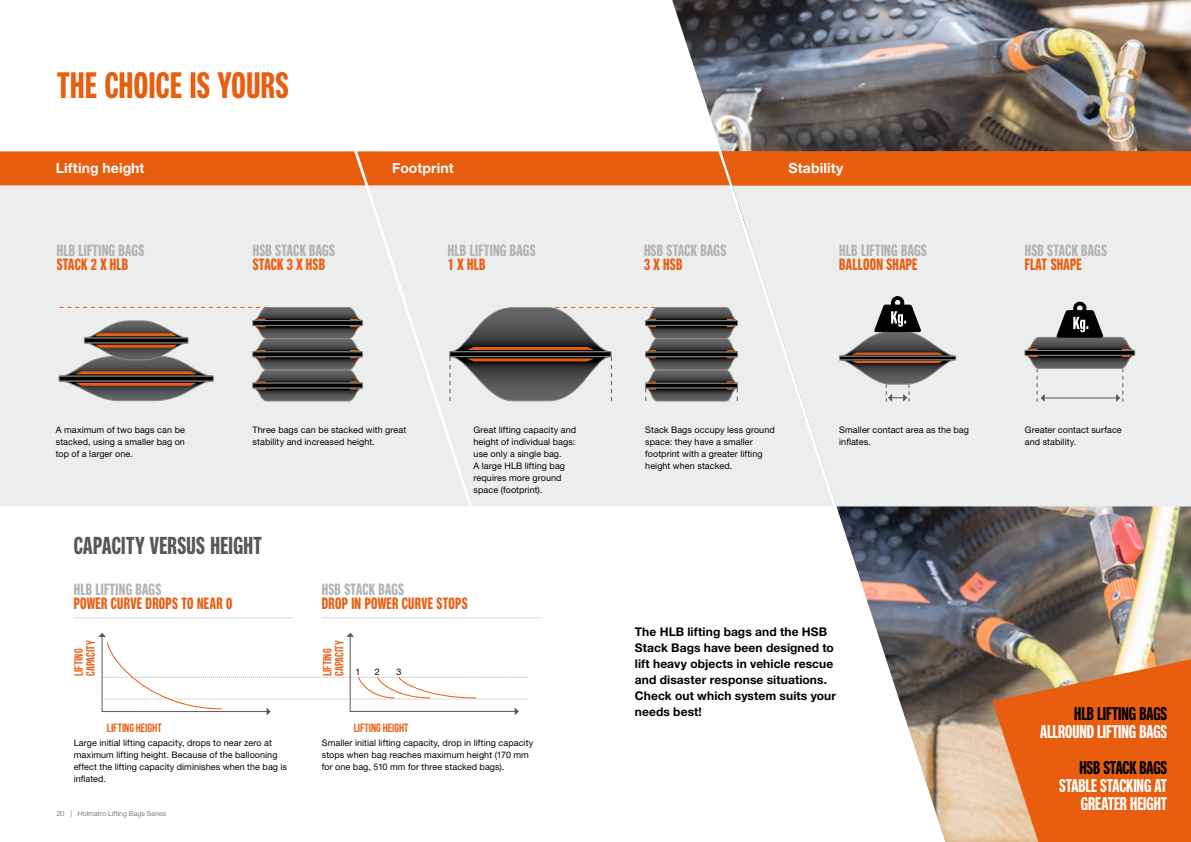
<style>
.page{position:relative;width:1191px;height:842px;background:#fff}
.page>*{position:absolute;margin:0;border:0;box-sizing:border-box;transform-origin:0 0}
.t1{font:700 36px "Neue Helvetica Pro 79 Compressed";letter-spacing:.015em;color:#e95d0f}
.t2{font:700 24px "Neue Helvetica Pro 79 Compressed";letter-spacing:.015em;color:#58585a}
.t3{font:700 18px/18px "Neue Helvetica Pro 79 Compressed";color:#fff;text-align:right}
.t4{font:700 18px "Neue Helvetica Pro 79 Compressed";letter-spacing:-.005em;color:#000}
.t5{font:700 16px "Neue Helvetica Pro 79 Compressed";letter-spacing:.02em;color:#b1b3b4}
.t6{font:700 16px "Neue Helvetica Pro 79 Compressed";letter-spacing:.02em;color:#e95d0f}
.t7{font:700 14px "Helvetica Neue LT Std";letter-spacing:.005em;color:#fff}
.t8{font:700 12px/16px "Helvetica Neue LT Std";letter-spacing:.005em;color:#000}
.t9{font:700 12px/12px "Bebas Neue";color:#e95d0f}
.t10{font:9px/12px "Helvetica Neue LT Std";letter-spacing:.01em;color:#000}
.t11{font:300 7px "Helvetica Neue LT Std";letter-spacing:.02em;color:#58585a}
</style>
<div class="page">
<img style="left:672px;top:0;width:519px;height:842px">
<div style="left:0;top:186px;width:364px;height:320px;background:#eceded"></div>
<div style="left:364px;top:186px;width:364px;height:320px;background:#eceded"></div>
<div style="left:728px;top:186px;width:463px;height:320px;background:#eceded"></div>
<svg style="left:992px;top:659px;width:199px;height:183px;background:#e16d29"></svg>
<div style="left:0;top:151px;width:1191px;height:35px;background:#e95d0f"></div>
<svg style="left:59px;top:307px;width:304px;height:94px;background:#928c8a"></svg>
<div style="left:84px;top:338px;width:104px;height:5px;background:#000"></div>
<div style="left:84px;top:338px;width:104px;height:5px;border:1px solid #87888a"></div>
<svg style="left:449px;top:307px;width:289px;height:94px;background:#837f7e"></svg>
<div style="left:450px;top:352px;width:161px;height:5px;background:#000"></div>
<div style="left:449px;top:352px;width:162px;height:5px;border:1px solid #87888a"></div>
<svg style="left:839px;top:296px;width:117px;height:106px;background:#a8a5a3"></svg>
<svg style="left:1024px;top:302px;width:111px;height:100px;background:#a6a7a7"></svg>
<hr style="left:74px;top:617px;width:219px;height:1px;background:#d9dadb">
<hr style="left:322px;top:617px;width:219px;height:1px;background:#d9dadb">
<svg style="left:98px;top:633px;width:430px;height:82px"></svg>
<h1 class="t1" style="left:57px;top:64px;width:233px">THE CHOICE IS YOURS</h1>
<h3 class="t7" style="left:392px;top:159px;width:63px">Footprint</h3>
<h3 class="t7" style="left:56px;top:160px;width:90px">Lifting height</h3>
<h3 class="t7" style="left:788px;top:160px;width:56px">Stability</h3>
<h3 class="t5" style="left:57px;top:240px;width:89px">HLB LIFTING BAGS</h3>
<h3 class="t6" style="left:57px;top:254px;width:73px">STACK 2 X HLB</h3>
<h3 class="t5" style="left:253px;top:240px;width:84px">HSB STACK BAGS</h3>
<h3 class="t6" style="left:253px;top:254px;width:74px">STACK 3 X HSB</h3>
<h3 class="t5" style="left:448px;top:240px;width:89px">HLB LIFTING BAGS</h3>
<h3 class="t6" style="left:448px;top:254px;width:39px">1 X HLB</h3>
<h3 class="t5" style="left:644px;top:240px;width:84px">HSB STACK BAGS</h3>
<h3 class="t6" style="left:644px;top:254px;width:40px">3 X HSB</h3>
<h3 class="t5" style="left:839px;top:240px;width:89px">HLB LIFTING BAGS</h3>
<h3 class="t6" style="left:839px;top:254px;width:80px">BALLOON SHAPE</h3>
<h3 class="t5" style="left:1024px;top:240px;width:84px">HSB STACK BAGS</h3>
<h3 class="t6" style="left:1024px;top:254px;width:59px">FLAT SHAPE</h3>
<p class="t10" style="left:56px;top:423px;width:131px;text-align:justify">A maximum of two bags can be stacked, using a smaller bag on top of a larger one.</p>
<p class="t10" style="left:252px;top:423px;width:155px">Three bags can be stacked with great stability and increased height.</p>
<h2 class="t2" style="left:74px;top:531px;width:190px">CAPACITY VERSUS HEIGHT</h2>
<p class="t10" style="left:473px;top:423px;width:104px">Great lifting capacity and height of individual bags: use only a single bag.<br>A large HLB lifting bag requires more ground space (footprint).</p>
<p class="t10" style="left:645px;top:423px;width:131px">Stack Bags occupy less ground space: they have a smaller footprint with a greater lifting height when stacked.</p>
<h3 class="t5" style="left:74px;top:579px;width:89px">HLB LIFTING BAGS</h3>
<h3 class="t6" style="left:74px;top:593px;width:160px">POWER CURVE DROPS TO NEAR 0</h3>
<h3 class="t5" style="left:322px;top:579px;width:84px">HSB STACK BAGS</h3>
<h3 class="t6" style="left:322px;top:593px;width:147px">DROP IN POWER CURVE STOPS</h3>
<p class="t10" style="left:839px;top:423px;width:131px">Smaller contact area as the bag inflates.</p>
<p class="t10" style="left:1024px;top:423px;width:98px">Greater contact surface and stability.</p>
<h3 class="t9" style="left:72px;top:676px;width:37px;rotate:-90deg">LIFTING<br>CAPACITY</h3>
<h3 class="t9" style="left:321px;top:676px;width:37px;rotate:-90deg">LIFTING<br>CAPACITY</h3>
<p class="t10" style="left:355px;top:665px;width:7px">1</p>
<p class="t10" style="left:375px;top:665px;width:7px">2</p>
<p class="t10" style="left:396px;top:665px;width:7px">3</p>
<h3 class="t9" style="left:107px;top:722px;width:56px">LIFTING HEIGHT</h3>
<h3 class="t9" style="left:354px;top:722px;width:56px">LIFTING HEIGHT</h3>
<p class="t10" style="left:74px;top:737px;width:215px">Large initial lifting capacity, drops to near zero at maximum lifting height. Because of the ballooning effect the lifting capacity diminishes when the bag is inflated.</p>
<p class="t10" style="left:322px;top:737px;width:213px">Smaller initial lifting capacity, drop in lifting capacity stops when bag reaches maximum height (170 mm for one bag, 510 mm for three stacked bags).</p>
<p class="t11" style="left:57px;top:809px;width:111px">20 | Holmatro Lifting Bags Series</p>
<h3 class="t8" style="left:635px;top:623px;width:203px">The HLB lifting bags and the HSB<br>Stack Bags have been designed to lift heavy objects in vehicle rescue and disaster response situations.<br>Check out which system suits your needs best!</h3>
<h3 class="t4" style="left:1074px;top:703px;width:95px">HLB LIFTING BAGS</h3>
<h3 class="t3" style="left:1040px;top:722px;width:129px">ALLROUND LIFTING BAGS</h3>
<h3 class="t4" style="left:1079px;top:757px;width:89px">HSB STACK BAGS</h3>
<h3 class="t3" style="left:1059px;top:776px;width:109px">STABLE STACKING AT<br>GREATER HEIGHT</h3>
</div>
